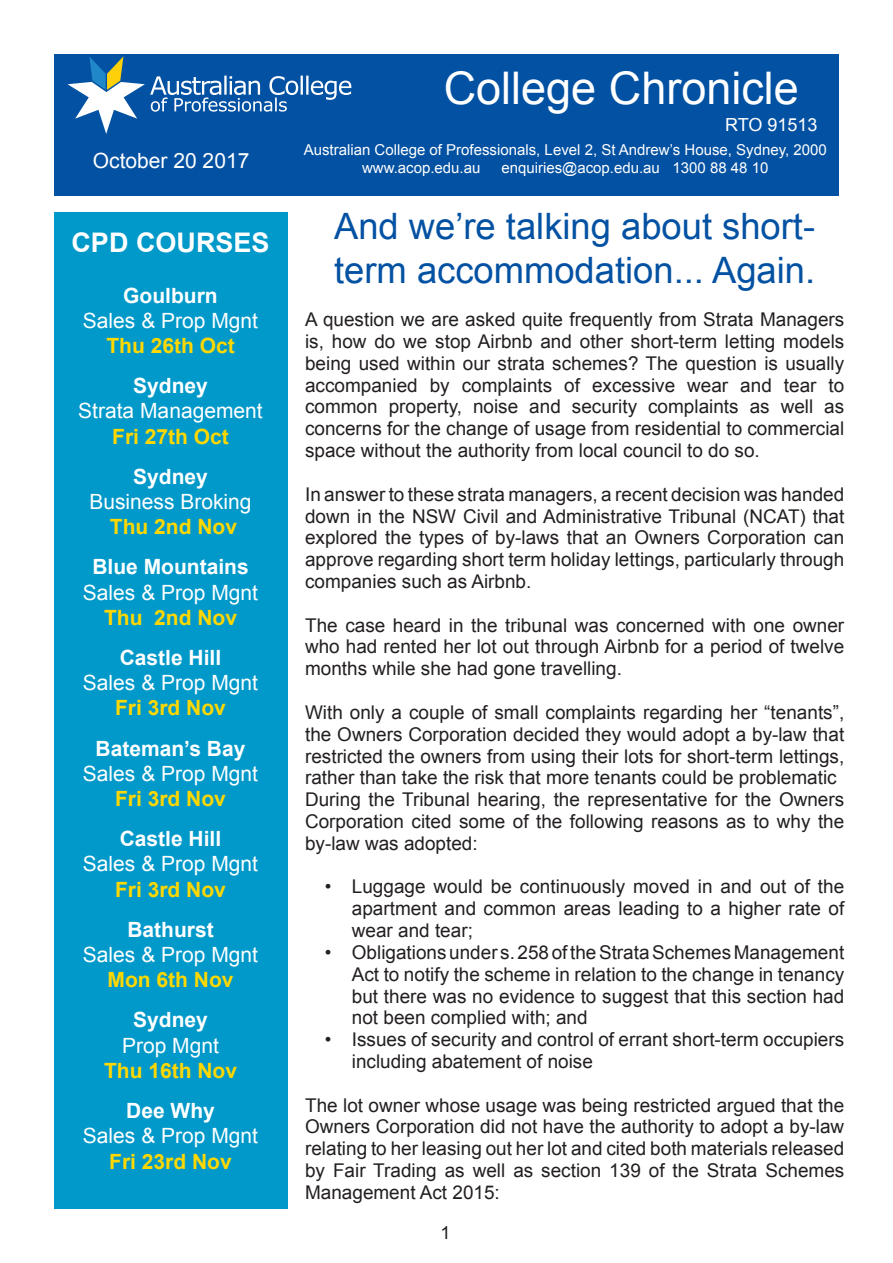
<style>
.page{position:relative;width:893px;height:1263px;background:#fff}
.page>*{position:absolute;margin:0;border:0;box-sizing:border-box;transform-origin:0 0}
.t1{font:45px "Arial";color:#fff}
.Body_Text{font:36.3px/43.7px "Arial";color:#0351a2}
.t2{font:700 27px "Arial";color:#fff}
.t3{font:21px "Arial";color:#fff}
.t4{font:700 21px "Arial";color:#ffd801}
.t5{font:700 21px "Arial";color:#fff}
.t6{font:18.9px/21.8px "Arial";color:#231f20;text-align:justify}
.t7{font:18px "Arial";color:#fff}
.t8{font:18px "Arial";color:#231f20}
.t9{font:15px "Arial";color:#fff}
</style>
<div class="page">
<div style="left:54px;top:54px;width:785px;height:142px;background:#0351a2"></div>
<div style="left:54px;top:213px;width:233px;height:996px;background:#0099ca"></div>
<svg style="left:68px;top:56px;width:283px;height:78px"></svg>
<p class="t3" style="left:93px;top:147px;width:158px">October 20 2017</p>
<p class="t2" style="left:71px;top:224px;width:200px">CPD COURSES</p>
<p class="t5" style="left:123px;top:281px;width:96px">Goulburn</p>
<p class="t3" style="left:83px;top:307px;width:177px">Sales &amp; Prop Mgnt</p>
<p class="t4" style="left:106px;top:332px;width:130px">Thu 26th Oct</p>
<p class="t5" style="left:133px;top:372px;width:76px">Sydney</p>
<p class="t3" style="left:78px;top:397px;width:186px">Strata Management</p>
<p class="t4" style="left:112px;top:422px;width:118px">Fri 27th Oct</p>
<p class="t5" style="left:133px;top:462px;width:76px">Sydney</p>
<p class="t3" style="left:89px;top:488px;width:164px">Business Broking</p>
<p class="t4" style="left:110px;top:513px;width:129px">Thu 2nd Nov</p>
<p class="t5" style="left:92px;top:553px;width:158px">Blue Mountains</p>
<p class="t3" style="left:83px;top:578px;width:177px">Sales &amp; Prop Mgnt</p>
<p class="t4" style="left:104px;top:603px;width:135px">Thu 2nd Nov</p>
<p class="t5" style="left:120px;top:644px;width:103px">Castle Hill</p>
<p class="t3" style="left:83px;top:669px;width:177px">Sales &amp; Prop Mgnt</p>
<p class="t4" style="left:115px;top:694px;width:112px">Fri 3rd Nov</p>
<p class="t5" style="left:96px;top:734px;width:151px">Bateman’s Bay</p>
<p class="t3" style="left:83px;top:760px;width:177px">Sales &amp; Prop Mgnt</p>
<p class="t4" style="left:115px;top:785px;width:112px">Fri 3rd Nov</p>
<p class="t5" style="left:120px;top:825px;width:103px">Castle Hill</p>
<p class="t3" style="left:83px;top:850px;width:177px">Sales &amp; Prop Mgnt</p>
<p class="t4" style="left:115px;top:875px;width:112px">Fri 3rd Nov</p>
<p class="t5" style="left:127px;top:915px;width:88px">Bathurst</p>
<p class="t3" style="left:83px;top:941px;width:177px">Sales &amp; Prop Mgnt</p>
<p class="t4" style="left:108px;top:966px;width:128px">Mon 6th Nov</p>
<p class="t5" style="left:133px;top:1006px;width:76px">Sydney</p>
<p class="t3" style="left:122px;top:1031px;width:98px">Prop Mgnt</p>
<p class="t4" style="left:104px;top:1056px;width:135px">Thu 16th Nov</p>
<p class="t5" style="left:126px;top:1097px;width:90px">Dee Why</p>
<p class="t3" style="left:83px;top:1122px;width:177px">Sales &amp; Prop Mgnt</p>
<p class="t4" style="left:109px;top:1147px;width:124px">Fri 23rd Nov</p>
<p class="t1" style="left:444px;top:59px;width:357px">College Chronicle</p>
<p class="t7" style="left:725px;top:113px;width:94px">RTO 91513</p>
<p class="t9" style="left:304px;top:140px;width:525px">Australian College of Professionals, Level 2, St Andrew’s House, Sydney, 2000</p>
<p class="t9" style="left:362px;top:158px;width:120px">www.acop.edu.au</p>
<p class="t9" style="left:501px;top:158px;width:269px">enquiries@acop.edu.au 1300 88 48 10</p>
<p class="Body_Text" style="left:334px;top:205px;width:482px">And we’re talking about short&shy;term accommodation... Again.</p>
<p class="t6" style="left:305px;top:309px;width:541px">A question we are asked quite frequently from Strata Managers is, how do we stop Airbnb and other short-term letting models being used within our strata schemes? The question is usually accompanied by complaints of excessive wear and tear to common property, noise and security complaints as well as concerns for the change of usage from residential to commercial space without the authority from local council to do so.</p>
<p class="t6" style="left:305px;top:483px;width:541px">In answer to these strata managers, a recent decision was handed down in the NSW Civil and Administrative Tribunal (NCAT) that explored the types of by-laws that an Owners Corporation can approve regarding short term holiday lettings, particularly through companies such as Airbnb.</p>
<p class="t6" style="left:305px;top:614px;width:541px">The case heard in the tribunal was concerned with one owner who had rented her lot out through Airbnb for a period of twelve months while she had gone travelling.</p>
<p class="t6" style="left:305px;top:701px;width:541px">With only a couple of small complaints regarding her “tenants”, the Owners Corporation decided they would adopt a by-law that restricted the owners from using their lots for short-term lettings, rather than take the risk that more tenants could be problematic</p>
<p class="t6" style="left:305px;top:789px;width:541px">During the Tribunal hearing, the representative for the Owners Corporation cited some of the following reasons as to why the by-law was adopted:</p>
<p class="t6" style="left:352px;top:876px;width:494px;text-indent:-27px">• Luggage would be continuously moved in and out of the apartment and common areas leading to a higher rate of wear and tear;</p>
<p class="t6" style="left:352px;top:941px;width:494px;text-indent:-27px">• Obligations under s. 258 of the Strata Schemes Management Act to notify the scheme in relation to the change in tenancy but there was no evidence to suggest that this section had not been complied with; and</p>
<p class="t6" style="left:352px;top:1029px;width:494px;text-indent:-27px">• Issues of security and control of errant short-term occupiers including abatement of noise</p>
<p class="t6" style="left:305px;top:1094px;width:541px">The lot owner whose usage was being restricted argued that the Owners Corporation did not have the authority to adopt a by-law relating to her leasing out her lot and cited both materials released by Fair Trading as well as section 139 of the Strata Schemes Management Act 2015:</p>
<p class="t8" style="left:440px;top:1221px;width:12px">1</p>
</div>
